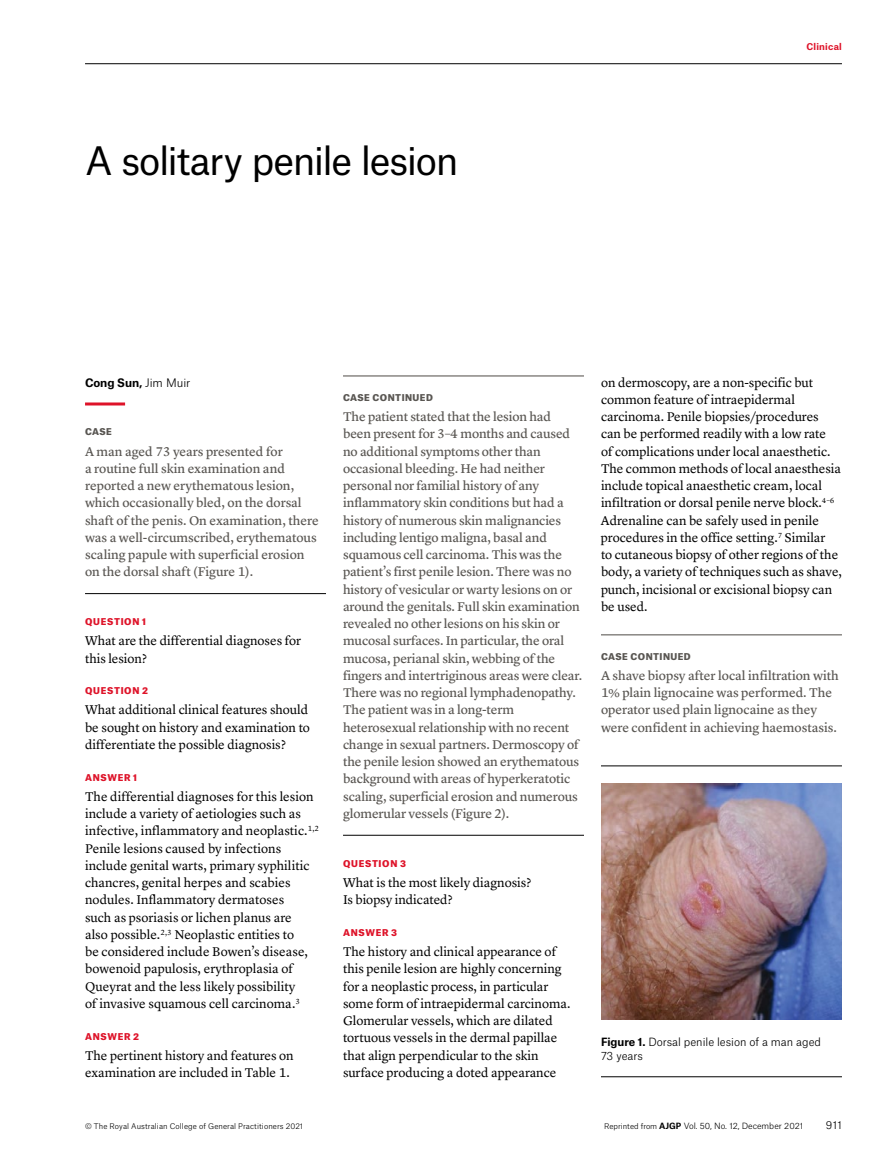
<style>
.page{position:relative;width:893px;height:1170px;background:#fff}
.page>*{position:absolute;margin:0;border:0;box-sizing:border-box;transform-origin:0 0}
.t1{font:37.5px "Atlas Grotesk";letter-spacing:-.035em;color:#000}
.t2{font:13.2px/17.2px "Lyon Text";color:#000}
.t3{font:13.2px/17.2px "Lyon Text Regular No.2";letter-spacing:-.01em;color:#595652}
.t4{font:700 11.25px "Atlas Grotesk";letter-spacing:-.005em;color:#000}
.t5{font:300 10.8px/14px "Atlas Grotesk";color:#000}
.t6{font:300 10.5px "Atlas Grotesk";color:#000}
.t7{font:900 9px "Atlas Grotesk";letter-spacing:.08em;color:#de1329}
.t8{font:900 9px "Atlas Grotesk";letter-spacing:.05em;color:#595652}
.t9{font:700 9px "Atlas Grotesk";letter-spacing:.025em;color:#de1329}
.t10{font:300 8.25px "Atlas Grotesk";color:#000}
.t11{font:300 7.5px "Atlas Grotesk";letter-spacing:.01em;color:#000}
.s1{font-weight:300}
.s2{font-weight:700}
.s3{font-size:7.5px}
</style>
<div class="page">
<hr style="left:85px;top:63px;width:757px;height:1px;background:#000">
<hr style="left:85px;top:402px;width:40px;height:3px;background:#de1329">
<hr style="left:85px;top:593px;width:241px;height:1px;background:#000">
<hr style="left:343px;top:375px;width:241px;height:1px;background:#4e4a46">
<hr style="left:343px;top:835px;width:241px;height:1px;background:#000">
<hr style="left:601px;top:634px;width:241px;height:1px;background:#4e4a46">
<img style="left:601px;top:783px;width:241px;height:236px">
<hr style="left:601px;top:1076px;width:241px;height:1px;background:#000">
<hr style="left:601px;top:765px;width:241px;height:1px;background:#000">
<h1 class="t1" style="left:85px;top:131px;width:375px">A solitary penile lesion</h1>
<p class="t9" style="left:806px;top:40px;width:37px">Clinical</p>
<p class="t4" style="left:85px;top:373px;width:107px">Cong Sun, <span class="s1">Jim Muir</span></p>
<p class="t8" style="left:85px;top:424px;width:28px">CASE</p>
<p class="t3" style="left:85px;top:441px;width:235px">A man aged 73 years presented for<br>a routine full skin examination and reported a new erythematous lesion, which occasionally bled, on the dorsal shaft of the penis. On examination, there was a well-circumscribed, erythematous scaling papule with superficial erosion on the dorsal shaft (Figure 1).</p>
<p class="t7" style="left:85px;top:614px;width:62px">QUESTION 1</p>
<p class="t2" style="left:85px;top:631px;width:218px">What are the differential diagnoses for this lesion?</p>
<p class="t7" style="left:85px;top:683px;width:64px">QUESTION 2</p>
<p class="t2" style="left:85px;top:700px;width:226px">What additional clinical features should be sought on history and examination to differentiate the possible diagnosis?</p>
<p class="t7" style="left:85px;top:769px;width:54px">ANSWER 1</p>
<p class="t2" style="left:85px;top:786px;width:236px">The differential diagnoses for this lesion include a variety of aetiologies such as infective, inflammatory and neoplastic.<sup>1,2<br></sup>Penile lesions caused by infections include genital warts, primary syphilitic chancres, genital herpes and scabies nodules. Inflammatory dermatoses<br>such as psoriasis or lichen planus are<br>also possible.<sup>2,3</sup> Neoplastic entities to<br>be considered include Bowen’s disease, bowenoid papulosis, erythroplasia of Queyrat and the less likely possibility<br>of invasive squamous cell carcinoma.<sup>3</sup></p>
<p class="t7" style="left:85px;top:1028px;width:56px">ANSWER 2</p>
<p class="t2" style="left:85px;top:1045px;width:210px">The pertinent history and features on examination are included in Table 1.</p>
<p class="t8" style="left:343px;top:390px;width:91px">CASE CONTINUED</p>
<p class="t3" style="left:343px;top:407px;width:241px">The patient stated that the lesion had been present for 3–4 months and caused no additional symptoms other than occasional bleeding. He had neither personal nor familial history of any inflammatory skin conditions but had a history of numerous skin malignancies including lentigo maligna, basal and squamous cell carcinoma. This was the patient’s first penile lesion. There was no history of vesicular or warty lesions on or around the genitals. Full skin examination revealed no other lesions on his skin or mucosal surfaces. In particular, the oral mucosa, perianal skin, webbing of the fingers and intertriginous areas were clear.<br>There was no regional lymphadenopathy.<br>The patient was in a long-term heterosexual relationship with no recent change in sexual partners. Dermoscopy of the penile lesion showed an erythematous background with areas of hyperkeratotic scaling, superficial erosion and numerous glomerular vessels (Figure 2).</p>
<p class="t7" style="left:343px;top:855px;width:64px">QUESTION 3</p>
<p class="t2" style="left:343px;top:872px;width:190px">What is the most likely diagnosis?<br>Is biopsy indicated?</p>
<p class="t7" style="left:343px;top:925px;width:56px">ANSWER 3</p>
<p class="t2" style="left:343px;top:941px;width:229px">The history and clinical appearance of this penile lesion are highly concerning for a neoplastic process, in particular some form of intraepidermal carcinoma.<br>Glomerular vessels, which are dilated tortuous vessels in the dermal papillae that align perpendicular to the skin surface producing a doted appearance</p>
<p class="t2" style="left:601px;top:372px;width:242px">on dermoscopy, are a non-specific but common feature of intraepidermal carcinoma. Penile biopsies/procedures can be performed readily with a low rate<br>of complications under local anaesthetic.<br>The common methods of local anaesthesia include topical anaesthetic cream, local infiltration or dorsal penile nerve block.<sup>4–6<br></sup>Adrenaline can be safely used in penile procedures in the office setting.<sup>7</sup> Similar<br>to cutaneous biopsy of other regions of the body, a variety of techniques such as shave, punch, incisional or excisional biopsy can be used.</p>
<p class="t8" style="left:601px;top:648px;width:91px">CASE CONTINUED</p>
<p class="t3" style="left:601px;top:665px;width:239px">A shave biopsy after local infiltration with 1% plain lignocaine was performed. The operator used plain lignocaine as they were confident in achieving haemostasis.</p>
<p class="t5" style="left:601px;top:1033px;width:222px"><span class="s2">Figure 1.</span> Dorsal penile lesion of a man aged<br>73 years</p>
<p class="t11" style="left:85px;top:1119px;width:220px">© The Royal Australian College of General Practitioners 2021</p>
<p class="t10" style="left:604px;top:1118px;width:201px"><span class="s3">Reprinted from</span> <span class="s2">AJGP</span> Vol. 50, No. 12, December 2021</p>
<p class="t6" style="left:826px;top:1116px;width:18px">911</p>
</div>
